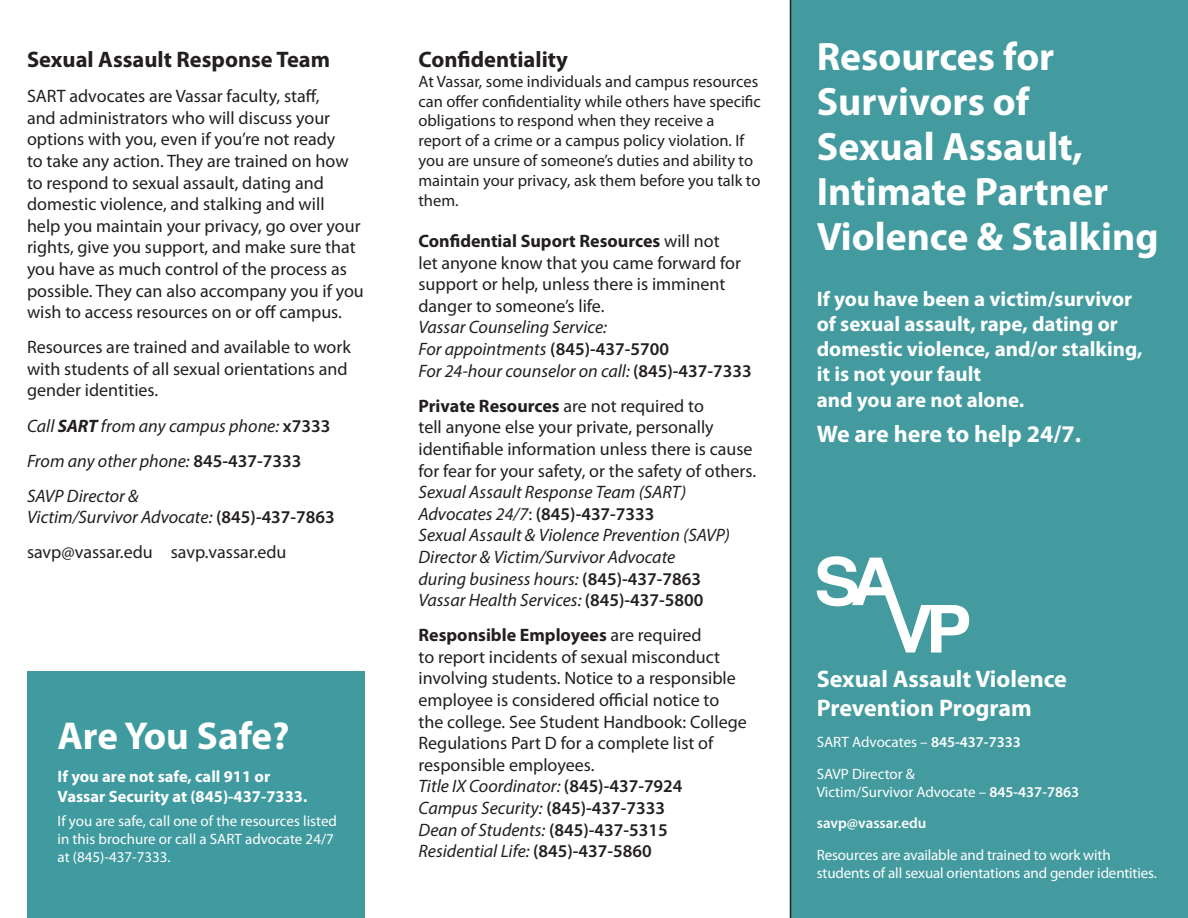
<style>
.page{position:relative;width:1188px;height:918px;background:#fff}
.page>*{position:absolute;margin:0;border:0;box-sizing:border-box;transform-origin:0 0}
.t1{font:700 39.75px/45px "Myriad Pro";color:#fff}
.t2{font:700 39px "Myriad Pro";letter-spacing:-.005em;color:#fff}
.t3{font:700 24px/28.8px "Myriad Pro";color:#fff}
.t4{font:700 22.5px "Myriad Pro";color:#231f20}
.t5{font:700 21px/25.2px "Myriad Pro";color:#fff}
.t6{font:18px/21.6px "Myriad Pro";color:#231f20}
.t7{font:italic 18px/21.6px "Myriad Pro";color:#231f20}
.t8{font:16.5px/19.8px "Myriad Pro";color:#231f20}
.t9{font:700 16.5px/19.8px "Myriad Pro";color:#fff}
.t10{font:15px/18px "Myriad Pro";letter-spacing:-.005em;color:#fff}
.t11{font:600 15px "Myriad Pro";color:#fff}
.s1{font-weight:700}
.s2{font-weight:600;font-style:normal}
.s3{font-style:normal}
.s4{font-weight:600}
</style>
<div class="page">
<div style="left:790px;top:0;width:398px;height:918px;background:#439b9f"></div>
<svg style="left:817px;top:556px;width:152px;height:96px"></svg>
<div style="left:27px;top:672px;width:337px;height:246px;background:#3f9b9f"></div>
<p class="t4" style="left:27px;top:45px;width:305px">Sexual Assault Response Team</p>
<p class="t6" style="left:27px;top:85px;width:338px">SART advocates are Vassar faculty, staff,<br>and administrators who will discuss your options with you, even if you’re not ready<br>to take any action. They are trained on how to respond to sexual assault, dating and domestic violence, and stalking and will<br>help you maintain your privacy, go over your rights, give you support, and make sure that you have as much control of the process as possible. They can also accompany you if you wish to access resources on or off campus.</p>
<p class="t6" style="left:27px;top:336px;width:325px">Resources are trained and available to work with students of all sexual orientations and gender identities.</p>
<p class="t7" style="left:27px;top:414px;width:305px">Call <span class="s1">SART</span> from any campus phone: <span class="s2">x7333</span></p>
<p class="t7" style="left:27px;top:449px;width:276px">From any other phone: <span class="s2">845-437-7333</span></p>
<p class="t7" style="left:27px;top:485px;width:309px">SAVP Director &amp;<br>Victim/Survivor Advocate: <span class="s2">(845)-437-7863</span></p>
<p class="t6" style="left:27px;top:541px;width:261px">savp@vassar.edu savp.vassar.edu</p>
<p class="t2" style="left:58px;top:710px;width:233px">Are You Safe?</p>
<p class="t9" style="left:58px;top:766px;width:251px">If you are not safe, call 911 or<br>Vassar Security at (845)-437-7333.</p>
<p class="t10" style="left:58px;top:812px;width:281px">If you are safe, call one of the resources listed in this brochure or call a SART advocate 24/7 at (845)-437-7333.</p>
<p class="t4" style="left:418px;top:45px;width:151px">Confidentiality</p>
<p class="t8" style="left:418px;top:71px;width:344px">At Vassar, some individuals and campus resources can offer confidentiality while others have specific obligations to respond when they receive a report of a crime or a campus policy violation. If you are unsure of someone’s duties and ability to maintain your privacy, ask them before you talk to them.</p>
<p class="t6" style="left:418px;top:230px;width:324px"><span class="s1">Confidential Suport Resources</span> will not let anyone know that you came forward for support or help, unless there is imminent danger to someone’s life.</p>
<p class="t7" style="left:418px;top:316px;width:252px">Vassar Counseling Service:<br>For appointments <span class="s2">(845)-437-5700</span></p>
<p class="t7" style="left:418px;top:359px;width:335px">For 24-hour counselor on call: <span class="s2">(845)-437-7333</span></p>
<p class="t6" style="left:418px;top:395px;width:339px"><span class="s1">Private Resources</span> are not required to<br>tell anyone else your private, personally identifiable information unless there is cause for fear for your safety, or the safety of others.</p>
<p class="t7" style="left:418px;top:481px;width:269px">Sexual Assault Response Team (SART)<br>Advocates 24/7<span class="s3">:</span> <span class="s2">(845)-437-7333</span></p>
<p class="t7" style="left:418px;top:524px;width:313px">Sexual Assault &amp; Violence Prevention (SAVP)<br>Director &amp; Victim/Survivor Advocate<br>during business hours: <span class="s2">(845)-437-7863</span></p>
<p class="t7" style="left:418px;top:589px;width:286px">Vassar Health Services: <span class="s2">(845)-437-5800</span></p>
<p class="t6" style="left:418px;top:624px;width:330px"><span class="s1">Responsible Employees</span> are required<br>to report incidents of sexual misconduct involving students. Notice to a responsible employee is considered official notice to the college. See Student Handbook: College Regulations Part D for a complete list of responsible employees.</p>
<p class="t7" style="left:418px;top:775px;width:266px">Title IX Coordinator: <span class="s2">(845)-437-7924</span></p>
<p class="t7" style="left:418px;top:797px;width:248px">Campus Security: <span class="s2">(845)-437-7333</span></p>
<p class="t7" style="left:418px;top:818px;width:251px">Dean of Students: <span class="s2">(845)-437-5315</span></p>
<p class="t7" style="left:418px;top:840px;width:235px">Residential Life: <span class="s2">(845)-437-5860</span></p>
<p class="t1" style="left:817px;top:33px;width:343px">Resources for<br>Survivors of<br>Sexual Assault,<br>Intimate Partner<br>Violence &amp; Stalking</p>
<p class="t5" style="left:817px;top:285px;width:327px">If you have been a victim/survivor of sexual assault, rape, dating or domestic violence, and/or stalking, it is not your fault<br>and you are not alone.</p>
<p class="t3" style="left:817px;top:419px;width:266px">We are here to help 24/7.</p>
<p class="t3" style="left:817px;top:663px;width:252px">Sexual Assault Violence<br>Prevention Program</p>
<p class="t10" style="left:817px;top:733px;width:206px">SART Advocates – <span class="s4">845-437-7333</span></p>
<p class="t10" style="left:817px;top:764px;width:264px">SAVP Director &amp;<br>Victim/Survivor Advocate – <span class="s4">845-437-7863</span></p>
<p class="t11" style="left:817px;top:813px;width:111px">savp@vassar.edu</p>
<p class="t10" style="left:817px;top:845px;width:342px">Resources are available and trained to work with students of all sexual orientations and gender identities.</p>
</div>
